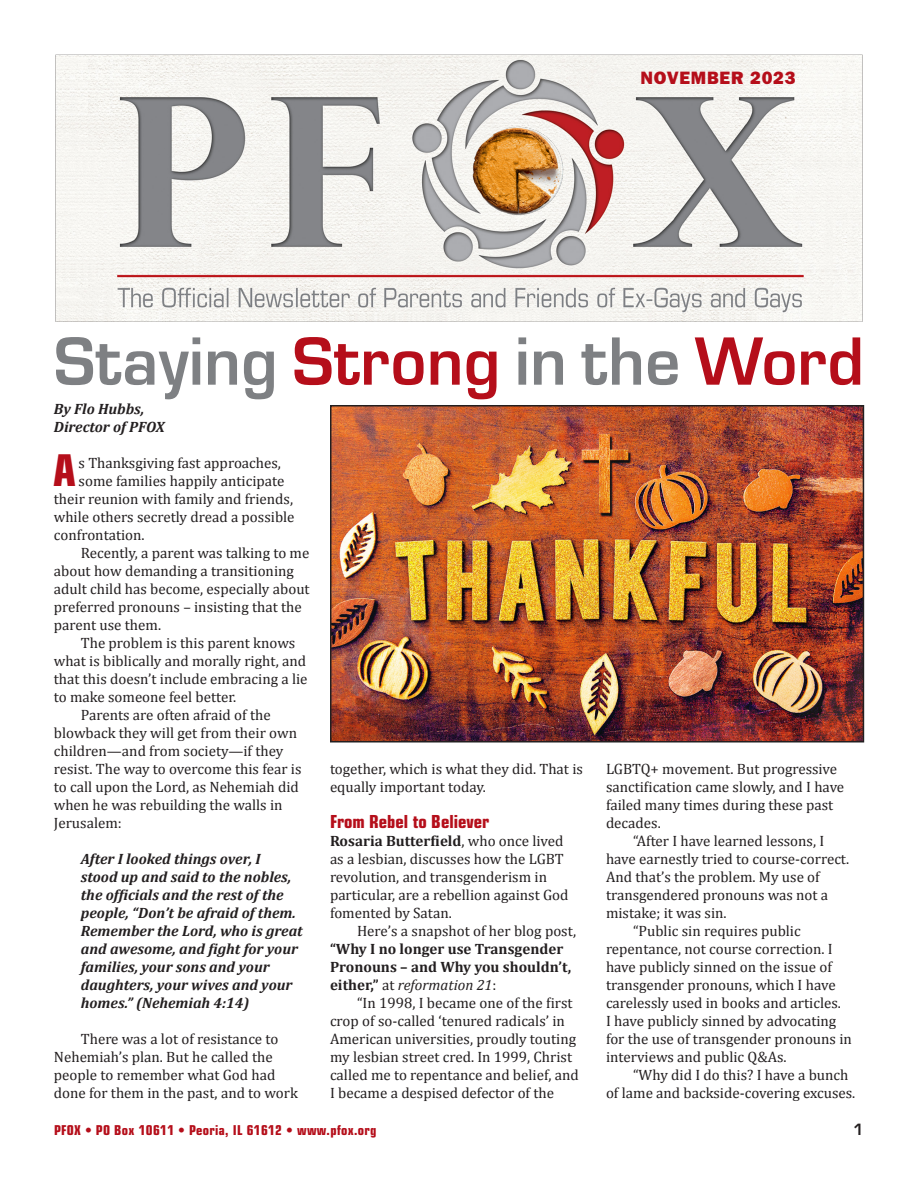
<style>
.page{position:relative;width:918px;height:1188px;background:#fff}
.page>*{position:absolute;margin:0;border:0;box-sizing:border-box;transform-origin:0 0}
.t1{font:600 63px "Eurostile LT Std";letter-spacing:.01em;color:#7e8083}
.t2{font:700 condensed 43.8px "Eurostile LT Std";color:#b50e1a}
.t3{font:700 condensed 18px "Eurostile LT Std";color:#b50e1a}
.t4{font:18px "ITC Franklin Gothic Std Hvy";letter-spacing:.04em;color:#b50e1a}
.t5{font:600 15.15px "Eurostile LT Std";color:#231f20}
.t6{font:15px/18px "Cambria";color:#231f20}
.t7{font:italic 700 15px/18px "Cambria";color:#231f20}
.t8{font:700 15px/18px "Cambria";color:#231f20}
.t9{font:700 condensed 13.65px "Eurostile LT Std";letter-spacing:.025em;color:#b50e1a}
.s1{color:#b50e1a}
.s2{font-weight:700}
.s3{font-weight:400}
.s4{font-weight:400;font-style:italic}
</style>
<div class="page">
<img style="left:56px;top:55px;width:806px;height:267px">
<img style="left:333px;top:408px;width:528px;height:331px">
<div style="left:330px;top:405px;width:534px;height:337px;border:2px solid #231f20"></div>
<img style="left:468px;top:121px;width:99px;height:99px;border-radius:50px">
<p class="t4" style="left:640px;top:67px;width:157px">NOVEMBER 2023</p>
<h1 class="t1" style="left:54px;top:322px;width:812px">Staying <span class="s1">Strong</span> in the <span class="s1">Word</span></h1>
<p class="t7" style="left:54px;top:400px;width:112px">By Flo Hubbs,<br>Director of PFOX</p>
<h2 class="t2" style="left:53px;top:444px;width:24px">A</h2>
<p class="t6" style="left:79px;top:454px;width:204px">s Thanksgiving fast approaches,</p>
<p class="t6" style="left:79px;top:472px;width:207px">some families happily anticipate</p>
<p class="t6" style="left:54px;top:490px;width:241px">their reunion with family and friends,</p>
<p class="t6" style="left:54px;top:508px;width:242px">while others secretly dread a possible</p>
<p class="t6" style="left:54px;top:526px;width:92px">confrontation.</p>
<p class="t6" style="left:81px;top:544px;width:230px">Recently, a parent was talking to me</p>
<p class="t6" style="left:54px;top:562px;width:242px">about how demanding a transitioning</p>
<p class="t6" style="left:54px;top:580px;width:257px">adult child has become, especially about</p>
<p class="t6" style="left:54px;top:598px;width:249px">preferred pronouns – insisting that the</p>
<p class="t6" style="left:54px;top:616px;width:109px">parent use them.</p>
<p class="t6" style="left:81px;top:634px;width:216px">The problem is this parent knows</p>
<p class="t6" style="left:54px;top:652px;width:254px">what is biblically and morally right, and</p>
<p class="t6" style="left:54px;top:670px;width:255px">that this doesn’t include embracing a lie</p>
<p class="t6" style="left:54px;top:688px;width:184px">to make someone feel better.</p>
<p class="t6" style="left:81px;top:706px;width:191px">Parents are often afraid of the</p>
<p class="t6" style="left:54px;top:724px;width:245px">blowback they will get from their own</p>
<p class="t6" style="left:54px;top:742px;width:231px">children—and from society—if they</p>
<p class="t6" style="left:54px;top:760px;width:249px">resist. The way to overcome this fear is</p>
<p class="t6" style="left:54px;top:778px;width:247px">to call upon the Lord, as Nehemiah did</p>
<p class="t6" style="left:54px;top:796px;width:230px">when he was rebuilding the walls in</p>
<p class="t6" style="left:54px;top:814px;width:70px">Jerusalem:</p>
<p class="t7" style="left:81px;top:850px;width:223px">After I looked things over, I<br>stood up and said to the nobles, the officials and the rest of the people, “Don’t be afraid of them.<br>Remember the Lord, who is great and awesome, and fight for your families, your sons and your daughters, your wives and your homes.” (Nehemiah 4:14)</p>
<p class="t6" style="left:54px;top:1030px;width:246px;text-indent:27px">There was a lot of resistance to<br>Nehemiah’s plan. But he called the people to remember what God had done for them in the past, and to work</p>
<p class="t6" style="left:330px;top:760px;width:254px">together, which is what they did. That is equally important today.</p>
<p class="t3" style="left:330px;top:811px;width:161px">From Rebel to Believer</p>
<p class="t6" style="left:330px;top:832px;width:240px"><span class="s2">Rosaria Butterfield</span>, who once lived as a lesbian, discusses how the LGBT revolution, and transgenderism in particular, are a rebellion against God fomented by Satan.</p>
<p class="t6" style="left:357px;top:922px;width:221px">Here’s a snapshot of her blog post,</p>
<p class="t8" style="left:330px;top:940px;width:243px">“Why I no longer use Transgender<br>Pronouns – and Why you shouldn’t, either,” <span class="s3">at</span> <span class="s4">reformation 21</span><span class="s3">:</span></p>
<p class="t6" style="left:330px;top:994px;width:250px;text-indent:27px">“In 1998, I became one of the first crop of so-called ‘tenured radicals’ in American universities, proudly touting my lesbian street cred. In 1999, Christ called me to repentance and belief, and I became a despised defector of the</p>
<p class="t6" style="left:606px;top:760px;width:240px">LGBTQ+ movement. But progressive sanctification came slowly, and I have failed many times during these past decades.</p>
<p class="t6" style="left:633px;top:832px;width:193px">“After I have learned lessons, I</p>
<p class="t6" style="left:606px;top:850px;width:245px">have earnestly tried to course-correct.</p>
<p class="t6" style="left:606px;top:868px;width:215px">And that’s the problem. My use of</p>
<p class="t6" style="left:606px;top:886px;width:224px">transgendered pronouns was not a</p>
<p class="t6" style="left:606px;top:904px;width:122px">mistake; it was sin.</p>
<p class="t6" style="left:633px;top:922px;width:169px">“Public sin requires public</p>
<p class="t6" style="left:606px;top:940px;width:228px">repentance, not course correction. I</p>
<p class="t6" style="left:606px;top:958px;width:227px">have publicly sinned on the issue of</p>
<p class="t6" style="left:606px;top:976px;width:231px">transgender pronouns, which I have</p>
<p class="t6" style="left:606px;top:994px;width:236px">carelessly used in books and articles.</p>
<p class="t6" style="left:606px;top:1012px;width:232px">I have publicly sinned by advocating</p>
<p class="t6" style="left:606px;top:1030px;width:247px">for the use of transgender pronouns in</p>
<p class="t6" style="left:606px;top:1048px;width:182px">interviews and public Q&amp;As.</p>
<p class="t6" style="left:633px;top:1066px;width:217px">“Why did I do this? I have a bunch</p>
<p class="t6" style="left:606px;top:1084px;width:251px">of lame and backside-covering excuses.</p>
<p class="t9" style="left:54px;top:1122px;width:324px">PFOX • PO Box 10611 • Peoria, IL 61612 • www.pfox.org</p>
<p class="t5" style="left:853px;top:1120px;width:12px">1</p>
</div>
